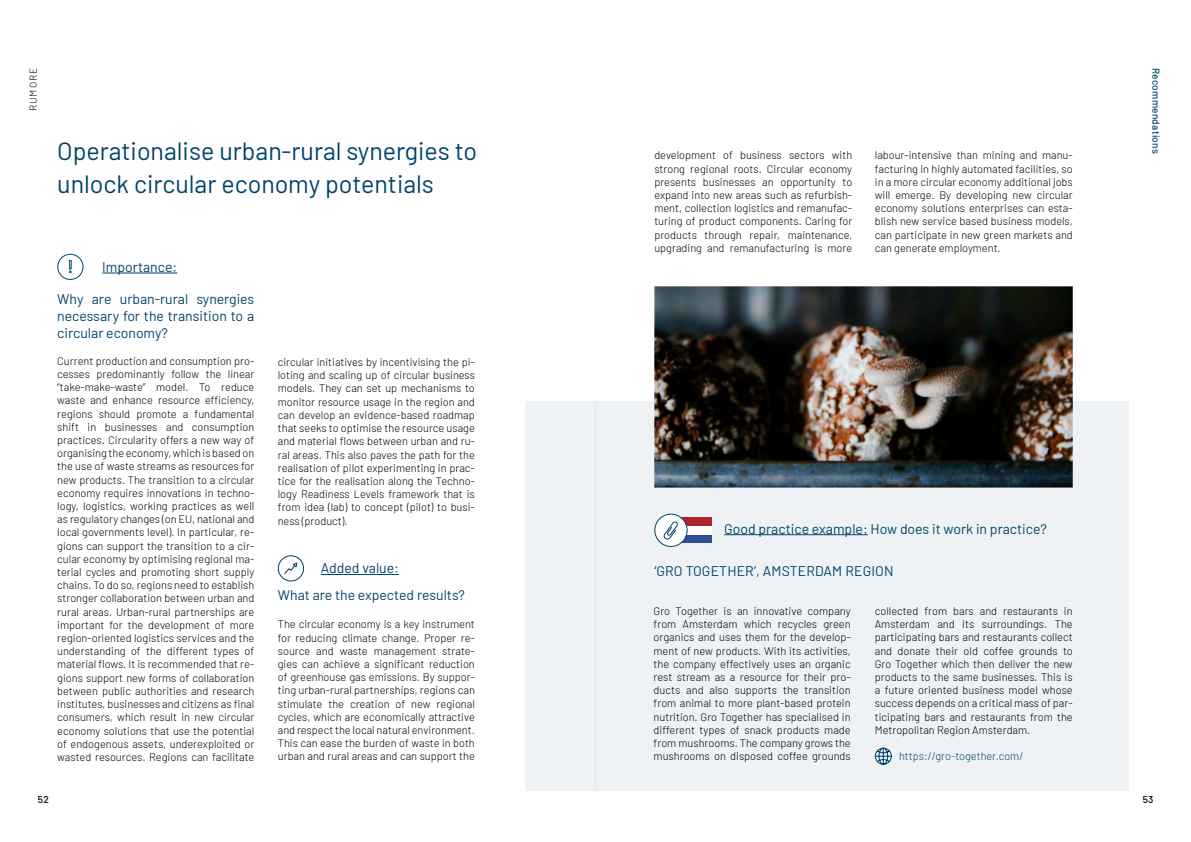
<style>
.page{position:relative;width:1191px;height:842px;background:#fff}
.page>*{position:absolute;margin:0;border:0;box-sizing:border-box;transform-origin:0 0}
.t1{font:25px/32.4px "Barlow";color:#00446a}
.t2{font:14px/17px "Barlow";color:#00446a;text-align:justify}
.t3{font:300 11px/13.2px "Barlow";color:#000;text-align:justify}
.t4{font:300 11px "Barlow";color:#00446a}
.t5{font:500 10px "Barlow";letter-spacing:.025em;color:#00446a}
.t6{font:300 10px "Barlow";letter-spacing:.1em;color:#000}
.t7{font:500 10px "Barlow";color:#000}
</style>
<div class="page">
<hr style="left:102px;top:273px;width:75px;height:1px;background:#00446a">
<hr style="left:321px;top:574px;width:78px;height:1px;background:#00446a">
<div style="left:57px;top:254px;width:26px;height:26px;border:1px solid #00446a;border-radius:50%"></div>
<svg style="left:69px;top:260px;width:3px;height:13px"></svg>
<div style="left:278px;top:555px;width:26px;height:26px;border:1px solid #00446a;border-radius:50%"></div>
<svg style="left:284px;top:562px;width:14px;height:13px"></svg>
<div style="left:595px;top:401px;width:533px;height:389px;background:#eef2f5"></div>
<div style="left:673px;top:517px;width:38px;height:9px;background:#ab242e"></div>
<div style="left:673px;top:534px;width:38px;height:9px;background:#2e4f94"></div>
<div style="left:673px;top:526px;width:38px;height:8px;background:#fff"></div>
<div style="left:655px;top:514px;width:32px;height:32px;background:#fff;border-radius:50%"></div>
<div style="left:654px;top:514px;width:33px;height:33px;border:1px solid #00446a;border-radius:50%"></div>
<svg style="left:663px;top:521px;width:15px;height:19px"></svg>
<img style="left:654px;top:286px;width:418px;height:202px">
<hr style="left:724px;top:534px;width:143px;height:1px;background:#00446a">
<div style="left:524px;top:401px;width:71px;height:389px;background:#eef2f5"></div>
<svg style="left:874px;top:748px;width:18px;height:17px"></svg>
<p class="t6" style="left:26px;top:111px;width:45px;rotate:-90deg">RUMORE</p>
<h1 class="t1" style="left:57px;top:133px;width:421px">Operationalise urban-rural synergies to unlock circular economy potentials</h1>
<p class="t2" style="left:102px;top:257px;width:76px">Importance:</p>
<p class="t2" style="left:57px;top:290px;width:199px">Why are urban-rural synergies necessary for the transition to a circular economy?</p>
<p class="t3" style="left:57px;top:353px;width:199px">Current production and consumption pro&shy;cesses predominantly follow the linear “take-make-waste” model. To reduce waste and enhance resource efficiency, regions should promote a fundamental shift in businesses and consumption practices. Circularity offers a new way of organising the economy, which is based on the use of waste streams as resources for new products. The transition to a circular economy requires innovations in techno&shy;logy, logistics, working practices as well as regulatory changes (on EU, national and local governments level). In particular, re&shy;gions can support the transition to a cir&shy;cular economy by optimising regional ma&shy;terial cycles and promoting short supply chains. To do so, regions need to establish stronger collaboration between urban and rural areas. Urban-rural partnerships are important for the development of more region-oriented logistics services and the understanding of the different types of material flows. It is recommended that re&shy;gions support new forms of collaboration between public authorities and research institutes, businesses and citizens as final consumers, which result in new circular economy solutions that use the potential of endogenous assets, underexploited or wasted resources. Regions can facilitate</p>
<p class="t3" style="left:278px;top:355px;width:199px">circular initiatives by incentivising the pi&shy;loting and scaling up of circular business models. They can set up mechanisms to monitor resource usage in the region and can develop an evidence-based roadmap that seeks to optimise the resource usage and material flows between urban and ru&shy;ral areas. This also paves the path for the realisation of pilot experimenting in prac&shy;tice for the realisation along the Techno&shy;logy Readiness Levels framework that is from idea (lab) to concept (pilot) to busi&shy;ness (product).</p>
<p class="t2" style="left:278px;top:554px;width:189px;line-height:26.8px;text-indent:43px">Added value:<br>What are the expected results?</p>
<p class="t3" style="left:278px;top:617px;width:199px">The circular economy is a key instrument for reducing climate change. Proper re&shy;source and waste management strate&shy;gies can achieve a significant reduction of greenhouse gas emissions. By suppor&shy;ting urban-rural partnerships, regions can stimulate the creation of new regional cycles, which are economically attractive and respect the local natural environment.<br>This can ease the burden of waste in both urban and rural areas and can support the</p>
<p class="t3" style="left:654px;top:148px;width:199px">development of business sectors with strong regional roots. Circular economy presents businesses an opportunity to expand into new areas such as refurbish&shy;ment, collection logistics and remanufac&shy;turing of product components. Caring for products through repair, maintenance, upgrading and remanufacturing is more</p>
<p class="t3" style="left:875px;top:148px;width:199px">labour-intensive than mining and manu&shy;facturing in highly automated facilities, so in a more circular economy additional jobs will emerge. By developing new circular economy solutions enterprises can esta&shy;blish new service based business models, can participate in new green markets and can generate employment.</p>
<p class="t5" style="left:1163px;top:68px;width:87px;rotate:90deg">Recommendations</p>
<p class="t2" style="left:724px;top:519px;width:324px">Good practice example: How does it work in practice?</p>
<p class="t2" style="left:654px;top:561px;width:241px">‘GRO TOGETHER’, AMSTERDAM REGION</p>
<p class="t3" style="left:653px;top:604px;width:199px">Gro Together is an innovative company from Amsterdam which recycles green organics and uses them for the develop&shy;ment of new products. With its activities, the company effectively uses an organic rest stream as a resource for their pro&shy;ducts and also supports the transition from animal to more plant-based protein nutrition. Gro Together has specialised in different types of snack products made from mushrooms. The company grows the mushrooms on disposed coffee grounds</p>
<p class="t3" style="left:874px;top:604px;width:199px">collected from bars and restaurants in Amsterdam and its surroundings. The participating bars and restaurants collect and donate their old coffee grounds to Gro Together which then deliver the new products to the same businesses. This is a future oriented business model whose success depends on a critical mass of par&shy;ticipating bars and restaurants from the Metropolitan Region Amsterdam.</p>
<p class="t4" style="left:899px;top:748px;width:126px">https://gro-together.com/</p>
<p class="t7" style="left:38px;top:792px;width:12px">52</p>
<p class="t7" style="left:1142px;top:792px;width:12px">53</p>
</div>
